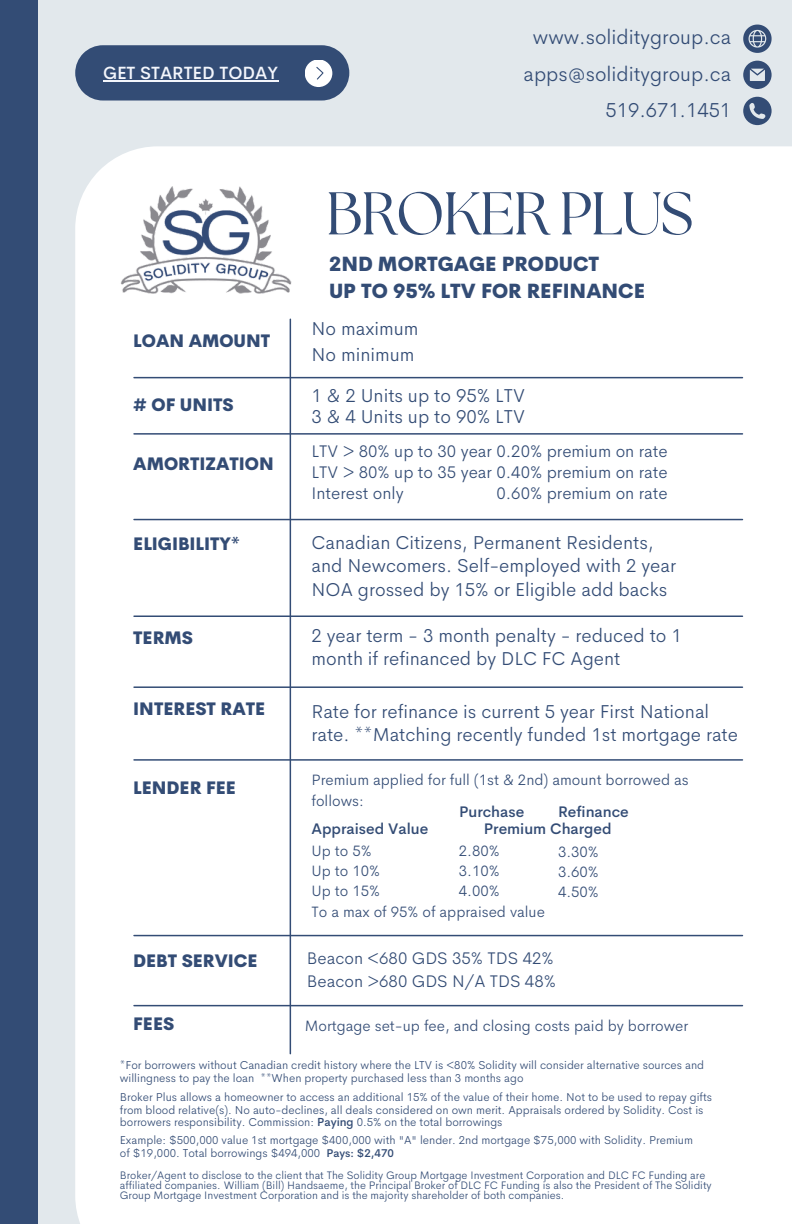
<style>
.page{position:relative;width:792px;height:1224px;background:#e2e8ec}
.page>*{position:absolute;margin:0;border:0;box-sizing:border-box;transform-origin:0 0}
.t1{font:60.2px "The Seasons";letter-spacing:-.03em;color:#334c75}
.t2{font:300 20.4px "Cerebri Sans";color:#334c75}
.t3{font:800 19.8px "Cerebri Sans";color:#334c75}
.t4{font:300 18.8px/23.6px "Cerebri Sans";color:#334c75}
.t5{font:500 17.6px "Cerebri Sans";color:#f4f6fc}
.t6{font:800 17.4px "Cerebri Sans";color:#334c75}
.t7{font:300 17px "Cerebri Sans";color:#334c75}
.t8{font:300 15.2px/20.2px "Cerebri Sans";color:#334c75}
.t9{font:500 15.2px "Cerebri Sans";color:#334c75}
.t10{font:300 11.6px/12.6px "Cerebri Sans";color:#334c75}
.t11{font:500 11.2px "Cerebri Sans";color:#334c75}
.t12{font:300 11px/10px "Cerebri Sans";color:#334c75}
.s1{font-weight:500}
</style>
<div class="page">
<div style="left:0;top:0;width:38px;height:1224px;background:#334c75"></div>
<div style="left:75px;top:146px;width:717px;height:1078px;background:#fff"></div>
<hr style="left:134px;top:377px;width:608px;height:1px;background:#334c75">
<hr style="left:134px;top:433px;width:608px;height:2px;background:#334c75">
<hr style="left:134px;top:519px;width:608px;height:1px;background:#334c75">
<hr style="left:134px;top:616px;width:608px;height:1px;background:#334c75">
<hr style="left:134px;top:759px;width:608px;height:2px;background:#334c75">
<hr style="left:134px;top:935px;width:608px;height:1px;background:#334c75">
<hr style="left:290px;top:319px;width:1px;height:735px;background:#334c75">
<svg style="left:743px;top:97px;width:29px;height:28px"></svg>
<svg style="left:743px;top:61px;width:29px;height:28px"></svg>
<svg style="left:743px;top:25px;width:29px;height:28px"></svg>
<hr style="left:134px;top:1005px;width:608px;height:1px;background:#334c75">
<img style="left:120px;top:187px;width:172px;height:106px">
<hr style="left:134px;top:686px;width:608px;height:2px;background:#334c75">
<svg style="left:75px;top:45px;width:274px;height:56px;background:#475d82"></svg>
<hr style="left:103px;top:80px;width:175px;height:1px;background:#f4f6fc">
<p class="t5" style="left:103px;top:61px;width:177px">GET STARTED TODAY</p>
<p class="t6" style="left:133px;top:329px;width:138px">LOAN AMOUNT</p>
<p class="t6" style="left:133px;top:394px;width:102px"># OF UNITS</p>
<p class="t6" style="left:133px;top:453px;width:142px">AMORTIZATION</p>
<p class="t6" style="left:133px;top:533px;width:108px">ELIGIBILITY*</p>
<p class="t6" style="left:133px;top:626px;width:61px">TERMS</p>
<p class="t6" style="left:133px;top:697px;width:134px">INTEREST RATE</p>
<p class="t6" style="left:133px;top:777px;width:104px">LENDER FEE</p>
<p class="t6" style="left:133px;top:949px;width:126px">DEBT SERVICE</p>
<p class="t2" style="left:533px;top:23px;width:200px">www.soliditygroup.ca</p>
<p class="t2" style="left:524px;top:60px;width:209px">apps@soliditygroup.ca</p>
<p class="t2" style="left:606px;top:97px;width:127px">519.671.1451</p>
<p class="t1" style="left:326px;top:186px;width:369px">BROKER PLUS</p>
<p class="t3" style="left:329px;top:251px;width:272px">2ND MORTGAGE PRODUCT</p>
<p class="t3" style="left:329px;top:278px;width:318px">UP TO 95% LTV FOR REFINANCE</p>
<p class="t4" style="left:312px;top:317px;width:109px">No maximum</p>
<p class="t4" style="left:312px;top:342px;width:105px">No minimum</p>
<p class="t4" style="left:312px;top:383px;width:215px">1 &amp; 2 Units up to 95% LTV</p>
<p class="t4" style="left:312px;top:404px;width:215px">3 &amp; 4 Units up to 90% LTV</p>
<p class="t7" style="left:312px;top:440px;width:358px">LTV &gt; 80% up to 30 year 0.20% premium on rate</p>
<p class="t7" style="left:312px;top:461px;width:358px">LTV &gt; 80% up to 35 year 0.40% premium on rate</p>
<p class="t7" style="left:312px;top:482px;width:94px">Interest only</p>
<p class="t7" style="left:496px;top:482px;width:173px">0.60% premium on rate</p>
<p class="t4" style="left:312px;top:530px;width:344px">Canadian Citizens, Permanent Residents,</p>
<p class="t4" style="left:312px;top:554px;width:366px">and Newcomers. Self-employed with 2 year<br>NOA grossed by 15% or Eligible add backs</p>
<p class="t4" style="left:312px;top:623px;width:372px">2 year term - 3 month penalty - reduced to 1 month if refinanced by DLC FC Agent</p>
<p class="t4" style="left:312px;top:700px;width:428px;line-height:22.4px">Rate for refinance is current 5 year First National rate. **Matching recently funded 1st mortgage rate</p>
<p class="t8" style="left:312px;top:770px;width:379px">Premium applied for full (1st &amp; 2nd) amount borrowed as follows:</p>
<p class="t9" style="left:312px;top:819px;width:118px">Appraised Value</p>
<p class="t8" style="left:312px;top:840px;width:62px">Up to 5%</p>
<p class="t8" style="left:312px;top:861px;width:70px">Up to 10%</p>
<p class="t8" style="left:312px;top:881px;width:70px">Up to 15%</p>
<p class="t8" style="left:312px;top:901px;width:235px">To a max of 95% of appraised value</p>
<p class="t9" style="left:459px;top:801px;width:67px">Purchase</p>
<p class="t8" style="left:459px;top:840px;width:42px">2.80%</p>
<p class="t8" style="left:459px;top:861px;width:42px">3.10%</p>
<p class="t8" style="left:459px;top:881px;width:42px">4.00%</p>
<p class="t9" style="left:558px;top:801px;width:72px">Refinance</p>
<p class="t9" style="left:484px;top:819px;width:129px">Premium Charged</p>
<p class="t8" style="left:558px;top:841px;width:42px">3.30%</p>
<p class="t8" style="left:558px;top:862px;width:42px">3.60%</p>
<p class="t8" style="left:558px;top:882px;width:42px">4.50%</p>
<p class="t7" style="left:307px;top:947px;width:248px">Beacon &lt;680 GDS 35% TDS 42%</p>
<p class="t7" style="left:307px;top:970px;width:251px">Beacon &gt;680 GDS N/A TDS 48%</p>
<p class="t6" style="left:133px;top:1013px;width:43px">FEES</p>
<p class="t8" style="left:305px;top:1016px;width:385px">Mortgage set-up fee, and closing costs paid by borrower</p>
<p class="t10" style="left:120px;top:1059px;width:586px">*For borrowers without Canadian credit history where the LTV is &lt;80% Solidity will consider alternative sources and willingness to pay the loan **When property purchased less than 3 months ago</p>
<p class="t10" style="left:120px;top:1091px;width:594px">Broker Plus allows a homeowner to access an additional 15% of the value of their home. Not to be used to repay gifts from blood relative(s). No auto-declines, all deals considered on own merit. Appraisals ordered by Solidity. Cost is borrowers responsibility. Commission: <span class="s1">Paying</span> 0.5% on the total borrowings</p>
<p class="t10" style="left:120px;top:1134px;width:575px">Example: $500,000 value 1st mortgage $400,000 with "A" lender. 2nd mortgage $75,000 with Solidity. Premium of $19,000. Total borrowings $494,000</p>
<p class="t11" style="left:326px;top:1145px;width:69px">Pays: $2,470</p>
<p class="t12" style="left:120px;top:1170px;width:593px">Broker/Agent to disclose to the client that The Solidity Group Mortgage Investment Corporation and DLC FC Funding are affiliated companies. William (Bill) Handsaeme, the Principal Broker of DLC FC Funding is also the President of The Solidity<br>Group Mortgage Investment Corporation and is the majority shareholder of both companies.</p>
</div>
